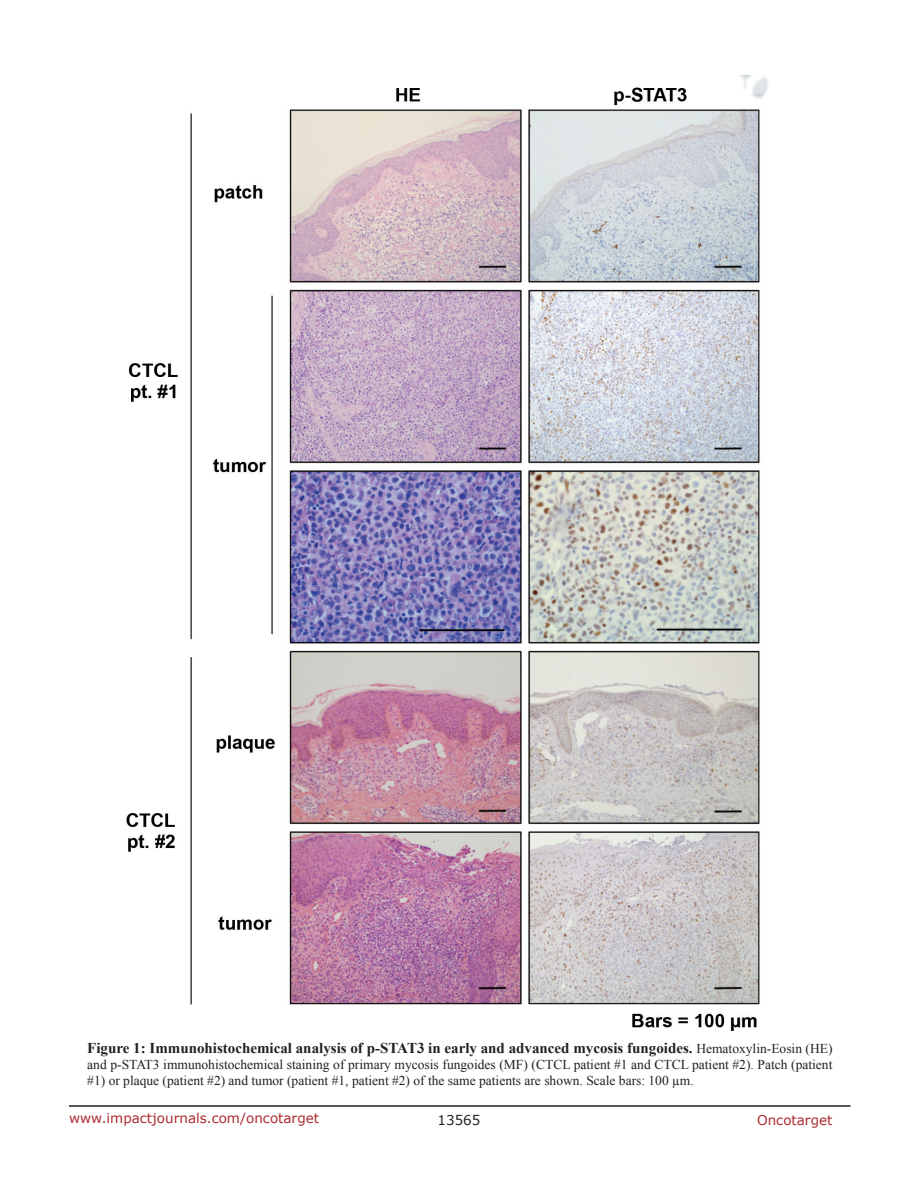
<style>
.page{position:relative;width:918px;height:1188px;background:#fff}
.page>*{position:absolute;margin:0;border:0;box-sizing:border-box;transform-origin:0 0}
.FigureText{font:700 15px "Times New Roman";color:#221f22}
.FigureText-2{font:13.5px/16.2px "Times New Roman";color:#221f22}
.t1{font:13.5px "Verdana";color:#ac2b31}
.t2{font:13.5px "Verdana";color:#221f22}
.s1{font-weight:400;font-size:13.5px}
</style>
<div class="page">
<hr style="left:69px;top:1105px;width:781px;height:2px;background:#231f20">
<img style="left:126px;top:76px;width:642px;height:955px">
<p class="FigureText" style="left:87px;top:1037px;width:747px">Figure 1: Immunohistochemical analysis of p-STAT3 in early and advanced mycosis fungoides. <span class="s1">Hematoxylin-Eosin (HE)</span></p>
<p class="FigureText-2" style="left:87px;top:1056px;width:747px">and p-STAT3 immunohistochemical staining of primary mycosis fungoides (MF) (CTCL patient #1 and CTCL patient #2). Patch (patient #1) or plaque (patient #2) and tumor (patient #1, patient #2) of the same patients are shown. Scale bars: 100 µm.</p>
<p class="t1" style="left:69px;top:1109px;width:252px">www.impactjournals.com/oncotarget</p>
<p class="t2" style="left:438px;top:1111px;width:44px">13565</p>
<p class="t1" style="left:757px;top:1111px;width:77px">Oncotarget</p>
</div>
